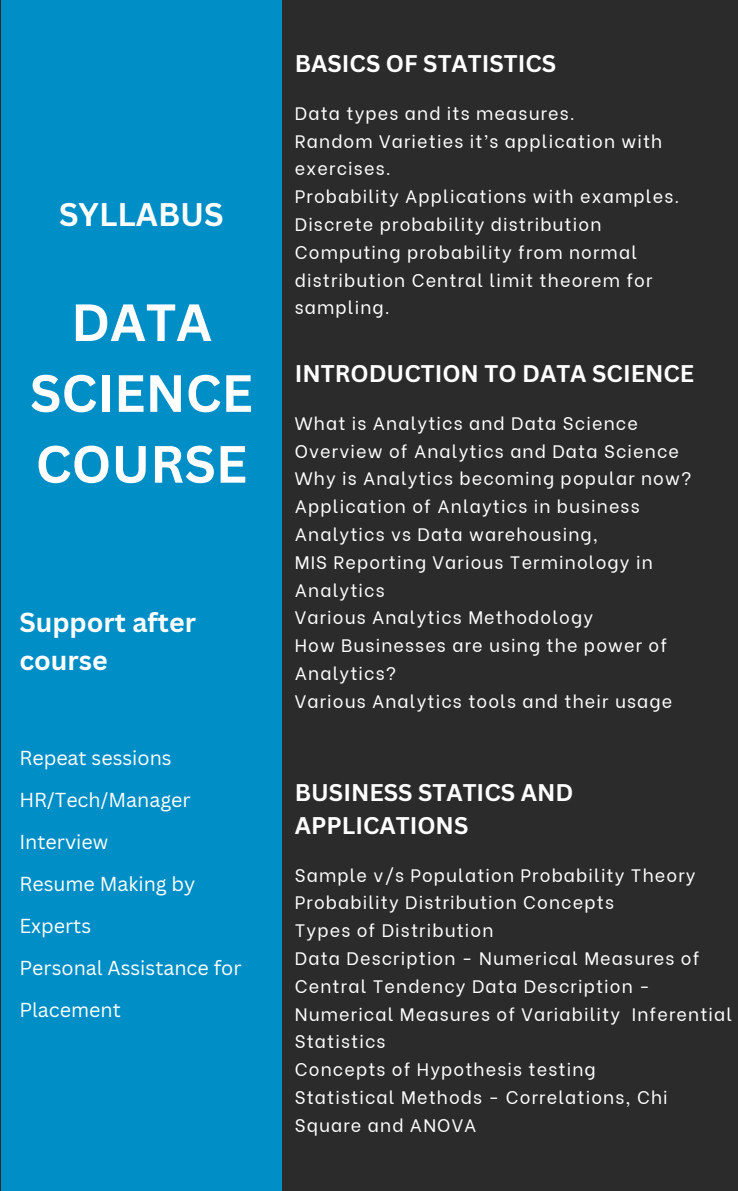
<style>
.page{position:relative;width:738px;height:1191px;background:#fff}
.page>*{position:absolute;margin:0;border:0;box-sizing:border-box;transform-origin:0 0}
.t1{font:700 51.2px/70.8px "Canva Sans";color:#fff;text-align:center}
.t2{font:700 31.8px "Canva Sans";color:#fff}
.t3{font:700 26.7px/37.5px "Canva Sans";color:#fff}
.t4{font:700 23.5px/32.7px "Canva Sans";color:#fff}
.t5{font:19.7px/42px "Canva Sans";color:#fff}
.t6{font:18px/27.8px "Be Vietnam";letter-spacing:.065em;color:#fff}
</style>
<div class="page">
<div style="left:0;top:0;width:737px;height:1190px;background:#2b2b2b"></div>
<div style="left:1px;top:0;width:280px;height:1190px;background:#008ec6"></div>
<p class="t2" style="left:59px;top:191px;width:166px">SYLLABUS</p>
<p class="t1" style="left:30px;top:286px;width:224px">DATA<br>SCIENCE<br>COURSE</p>
<p class="t3" style="left:19px;top:603px;width:178px">Support after course</p>
<p class="t5" style="left:19px;top:736px;width:154px">Repeat sessions</p>
<p class="t5" style="left:19px;top:778px;width:173px">HR/Tech/Manager<br>Interview</p>
<p class="t5" style="left:19px;top:862px;width:177px">Resume Making by<br>Experts</p>
<p class="t5" style="left:19px;top:946px;width:224px">Personal Assistance for<br>Placement</p>
<p class="t4" style="left:294px;top:46px;width:263px">BASICS OF STATISTICS</p>
<p class="t6" style="left:294px;top:98px;width:281px">Data types and its measures.</p>
<p class="t6" style="left:294px;top:125px;width:368px">Random Varieties it’s application with exercises.</p>
<p class="t6" style="left:294px;top:181px;width:386px">Probability Applications with examples.</p>
<p class="t6" style="left:294px;top:209px;width:308px">Discrete probability distribution</p>
<p class="t6" style="left:294px;top:236px;width:359px">Computing probability from normal distribution Central limit theorem for sampling.</p>
<p class="t4" style="left:294px;top:356px;width:400px">INTRODUCTION TO DATA SCIENCE</p>
<p class="t6" style="left:294px;top:407px;width:344px">What is Analytics and Data Science</p>
<p class="t6" style="left:294px;top:435px;width:385px">Overview of Analytics and Data Science</p>
<p class="t6" style="left:294px;top:463px;width:398px">Why is Analytics becoming popular now?</p>
<p class="t6" style="left:294px;top:491px;width:346px">Application of Anlaytics in business</p>
<p class="t6" style="left:294px;top:518px;width:304px">Analytics vs Data warehousing,</p>
<p class="t6" style="left:294px;top:546px;width:359px">MIS Reporting Various Terminology in<br>Analytics</p>
<p class="t6" style="left:294px;top:602px;width:299px">Various Analytics Methodology</p>
<p class="t6" style="left:294px;top:629px;width:373px">How Businesses are using the power of<br>Analytics?</p>
<p class="t6" style="left:294px;top:685px;width:379px">Various Analytics tools and their usage</p>
<p class="t4" style="left:294px;top:775px;width:280px">BUSINESS STATICS AND<br>APPLICATIONS</p>
<p class="t6" style="left:294px;top:859px;width:402px">Sample v/s Population Probability Theory</p>
<p class="t6" style="left:294px;top:887px;width:320px">Probability Distribution Concepts</p>
<p class="t6" style="left:294px;top:914px;width:200px">Types of Distribution</p>
<p class="t6" style="left:294px;top:942px;width:438px">Data Description - Numerical Measures of Central Tendency Data Description - Numerical Measures of Variability Inferential Statistics</p>
<p class="t6" style="left:294px;top:1053px;width:302px">Concepts of Hypothesis testing</p>
<p class="t6" style="left:294px;top:1081px;width:374px">Statistical Methods - Correlations, Chi<br>Square and ANOVA</p>
</div>
